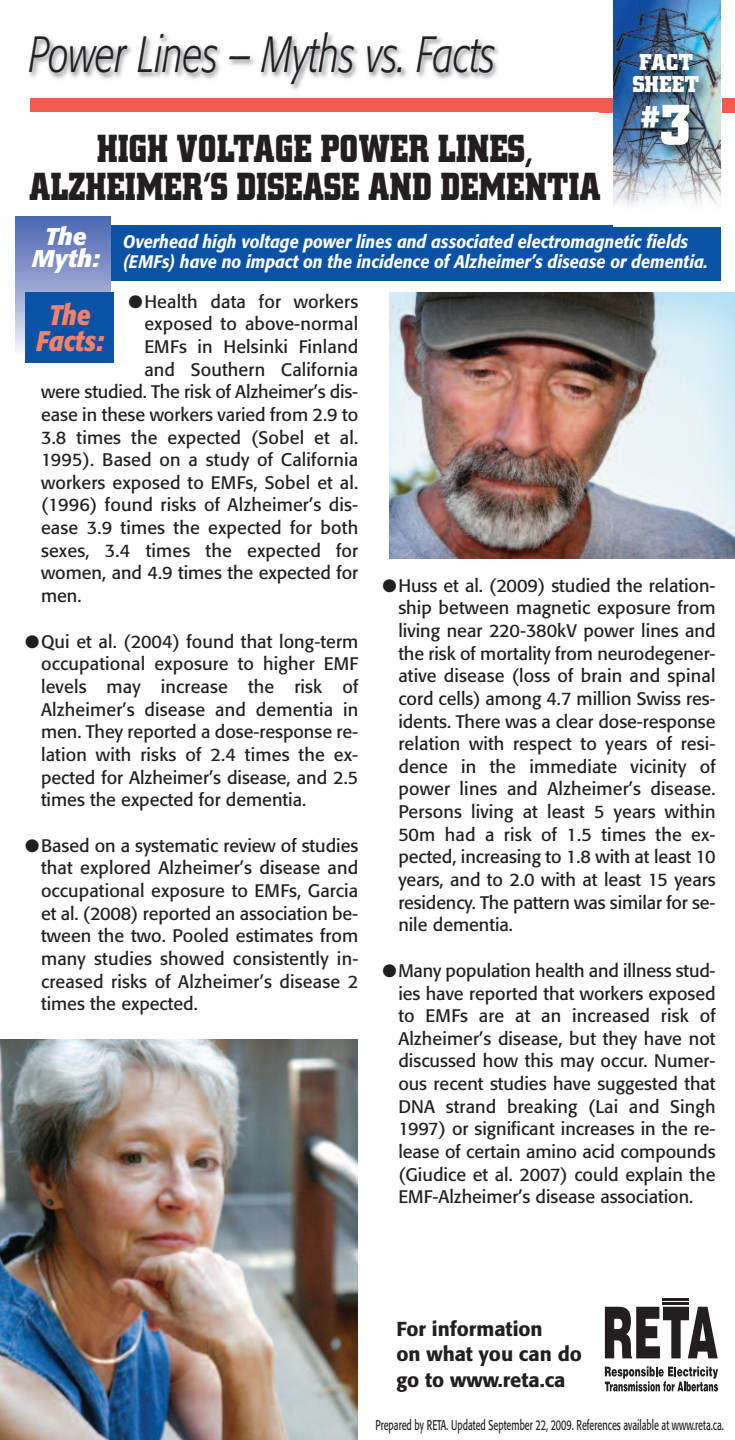
<style>
.page{position:relative;width:735px;height:1440px;background:#fff}
.page>*{position:absolute;margin:0;border:0;box-sizing:border-box;transform-origin:0 0}
.t1{font:italic 300 50.4px "Formata";color:#231f20;scale:.75 1}
.t2{font:700 40.8px/38px "City D";color:#231f20;text-align:center;scale:.85 1}
.t3{font:700 36px "City D";color:#fff}
.t4{font:italic 700 28.2px/25.8px "Formata";color:#f4816b;text-align:center;scale:.85 1}
.t5{font:700 24px/22px "City D";color:#fff}
.t6{font:italic 700 24px/22px "Formata";color:#fff;text-align:center}
.t7{font:500 20px/25.2px "Formata";color:#231f20}
.t8{font:18px/22.6px "Formata";letter-spacing:.01em;color:#231f20;text-align:justify}
.t9{font:italic 500 18px/20px "Formata";color:#fff;scale:.9 1}
.t10{font:18px "Formata";letter-spacing:-.01em;color:#231f20}
.t11{font:14px "Formata";color:#231f20;scale:.65 1}
.s1{font-size:60px}
</style>
<div class="page">
<svg style="left:604px;top:1307px;width:113px;height:51px"></svg>
<svg style="left:604px;top:1366px;width:113px;height:25px"></svg>
<hr style="left:662px;top:1303px;width:27px;height:2px;background:#231f20">
<hr style="left:662px;top:1298px;width:27px;height:3px;background:#231f20">
<img style="left:29px;top:34px;width:470px;height:56px">
<div style="left:30px;top:98px;width:704px;height:14px;background:#f15b4e"></div>
<div style="left:26px;top:225px;width:694px;height:56px;background:#0b52a4"></div>
<svg style="left:15px;top:216px;width:95px;height:137px;background:#7a8cc5"></svg>
<div style="left:26px;top:292px;width:88px;height:71px;background:#0b52a4"></div>
<img style="left:389px;top:292px;width:345px;height:267px">
<img style="left:0;top:1039px;width:357px;height:401px">
<div style="left:613px;top:0;width:108px;height:226px;background:#fff"></div>
<img style="left:613px;top:0;width:107px;height:206px">
<img style="left:599px;top:39px;width:135px;height:154px">
<img style="left:721px;top:98px;width:13px;height:14px">
<h1 class="t1" style="left:29px;top:33px;width:623px">Power Lines – Myths vs. Facts</h1>
<h3 class="t5" style="left:632px;top:51px;width:68px">FACT<br>SHEET</h3>
<h3 class="t3" style="left:640px;top:97px;width:52px">#<span class="s1">3</span></h3>
<h2 class="t2" style="left:29px;top:129px;width:674px">HIGH VOLTAGE POWER LINES,<br>ALZHEIMER’S DISEASE AND DEMENTIA</h2>
<p class="t9" style="left:123px;top:234px;width:651px">Overhead high voltage power lines and associated electromagnetic fields (EMFs) have no impact on the incidence of Alzheimer’s disease or dementia.</p>
<h3 class="t6" style="left:32px;top:228px;width:69px">The<br>Myth:</h3>
<p class="t8" style="left:128px;top:292px;width:231px">●Health data for workers</p>
<p class="t8" style="left:144px;top:314px;width:215px">exposed to above-normal</p>
<p class="t8" style="left:144px;top:337px;width:215px">EMFs in Helsinki Finland</p>
<p class="t8" style="left:144px;top:360px;width:215px">and Southern California</p>
<p class="t10" style="left:41px;top:384px;width:319px">were studied. The risk of Alzheimer’s dis-</p>
<p class="t8" style="left:41px;top:405px;width:319px">ease in these workers varied from 2.9 to</p>
<p class="t8" style="left:41px;top:427px;width:319px">3.8 times the expected (Sobel et al.</p>
<p class="t8" style="left:41px;top:450px;width:319px">1995). Based on a study of California</p>
<p class="t8" style="left:41px;top:473px;width:319px">workers exposed to EMFs, Sobel et al.</p>
<p class="t8" style="left:41px;top:495px;width:319px">(1996) found risks of Alzheimer’s dis-</p>
<p class="t8" style="left:41px;top:518px;width:319px">ease 3.9 times the expected for both</p>
<p class="t8" style="left:41px;top:541px;width:319px">sexes, 3.4 times the expected for</p>
<p class="t8" style="left:41px;top:563px;width:319px">women, and 4.9 times the expected for</p>
<p class="t8" style="left:41px;top:586px;width:42px">men.</p>
<p class="t8" style="left:41px;top:632px;width:319px;text-indent:-16px">●Qui et al. (2004) found that long-term occupational exposure to higher EMF levels may increase the risk of Alzheimer’s disease and dementia in men. They reported a dose-response re&shy;lation with risks of 2.4 times the ex&shy;pected for Alzheimer’s disease, and 2.5 times the expected for dementia.</p>
<p class="t8" style="left:41px;top:836px;width:319px;text-indent:-16px">●Based on a systematic review of studies that explored Alzheimer’s disease and occupational exposure to EMFs, Garcia et al. (2008) reported an association be&shy;tween the two. Pooled estimates from many studies showed consistently in&shy;creased risks of Alzheimer’s disease 2 times the expected.</p>
<h3 class="t4" style="left:36px;top:305px;width:81px">The<br>Facts:</h3>
<p class="t8" style="left:398px;top:576px;width:319px;text-indent:-16px">●Huss et al. (2009) studied the relation&shy;ship between magnetic exposure from living near 220-380kV power lines and the risk of mortality from neurodegener&shy;ative disease (loss of brain and spinal cord cells) among 4.7 million Swiss res&shy;idents. There was a clear dose-response relation with respect to years of resi&shy;dence in the immediate vicinity of power lines and Alzheimer’s disease.<br>Persons living at least 5 years within 50m had a risk of 1.5 times the ex&shy;pected, increasing to 1.8 with at least 10 years, and to 2.0 with at least 15 years residency. The pattern was similar for se&shy;nile dementia.</p>
<p class="t8" style="left:398px;top:961px;width:319px;text-indent:-16px">●Many population health and illness stud&shy;ies have reported that workers exposed to EMFs are at an increased risk of Alzheimer’s disease, but they have not discussed how this may occur. Numer&shy;ous recent studies have suggested that DNA strand breaking (Lai and Singh 1997) or significant increases in the re&shy;lease of certain amino acid compounds (Giudice et al. 2007) could explain the EMF-Alzheimer’s disease association.</p>
<p class="t7" style="left:396px;top:1318px;width:187px">For information<br>on what you can do go to www.reta.ca</p>
<p class="t11" style="left:375px;top:1420px;width:537px">Prepared by RETA. Updated September 22, 2009. References available at www.reta.ca.</p>
</div>
